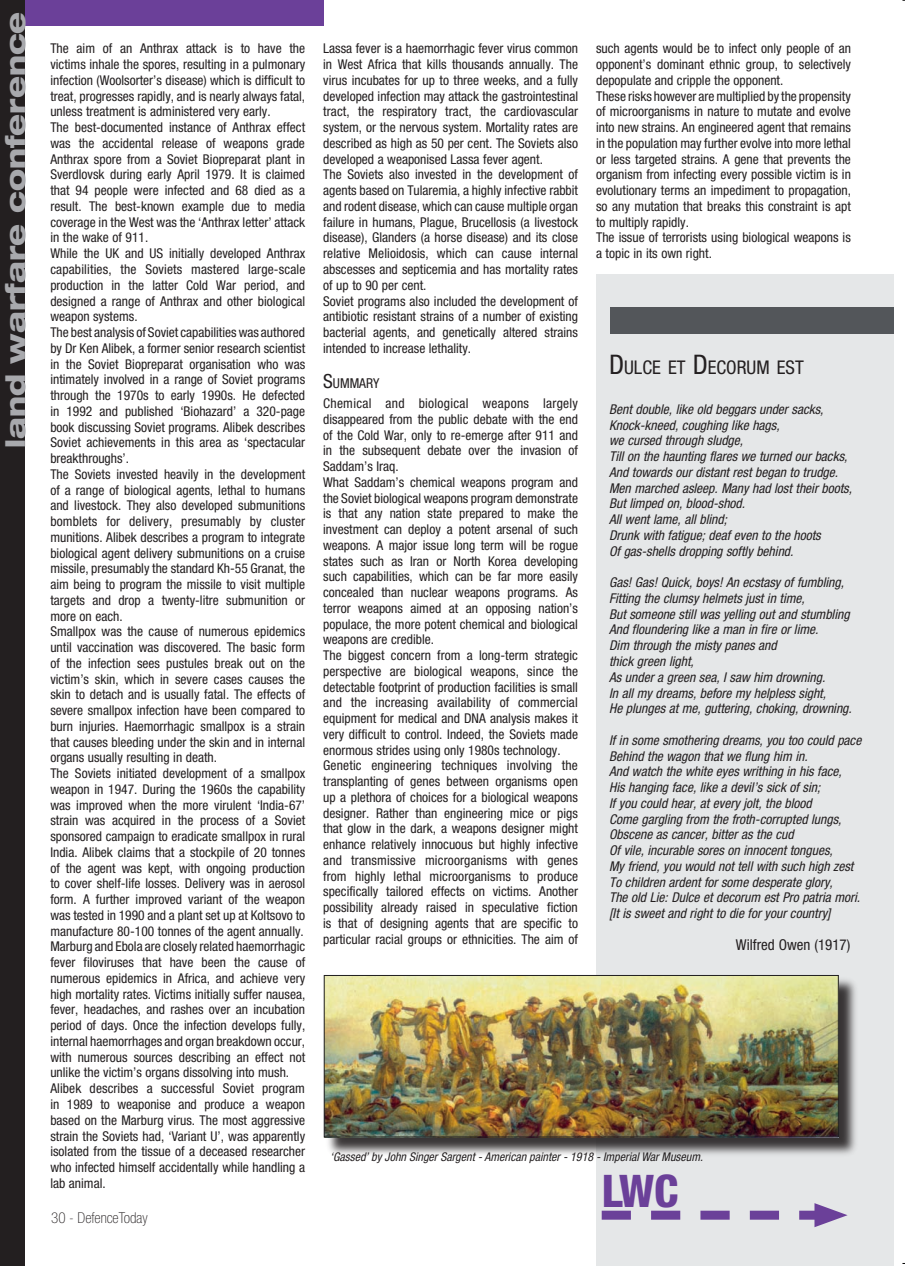
<style>
.page{position:relative;width:905px;height:1266px;background:#fff}
.page>*{position:absolute;margin:0;border:0;box-sizing:border-box;transform-origin:0 0}
.t1{font:800 condensed 45px "Helvetica Neue";color:#6b4099}
.t2{font:800 expanded 27px "Helvetica Neue";color:#a8a9ad}
.t3{font:condensed 18.9px "Helvetica Neue";color:#231f20}
.t4{font:condensed 15px "Helvetica Neue";color:#231f20}
.t5{font:100 condensed 15px "Helvetica Neue";color:#231f20}
.t6{font:condensed 13.65px "Helvetica Neue";color:#231f20}
.t7{font:condensed 13.5px/15.8px "Helvetica Neue";color:#231f20}
.t8{font:italic condensed 13.5px/15.8px "Helvetica Neue";color:#231f20}
.t9{font:italic condensed 12px "Helvetica Neue";color:#231f20}
.s1{font-size:27px}
.s2{font-size:19.5px}
</style>
<div class="page">
<div style="left:596px;top:274px;width:297px;height:992px;background:#e5e7e8"></div>
<div style="left:325px;top:976px;width:534px;height:182px;background:#231f20;opacity:.9"></div>
<img style="left:326px;top:977px;width:510px;height:158px">
<div style="left:324px;top:975px;width:514px;height:162px;border:1px solid #1f1e20"></div>
<div style="left:610px;top:307px;width:283px;height:27px;background:#53565a"></div>
<div style="left:0;top:0;width:324px;height:26px;background:#6b4099"></div>
<div style="left:0;top:0;width:25px;height:1266px;background:#231f20"></div>
<svg style="left:602px;top:1203px;width:245px;height:24px"></svg>
<h2 class="t2" style="left:-2px;top:448px;width:438px;rotate:-90deg">land warfare conference</h2>
<p class="t7" style="left:50px;top:41px;width:256px">The aim of an Anthrax attack is to have the victims inhale the spores, resulting in a pulmonary infection (Woolsorter’s disease) which is difficult to treat, progresses rapidly, and is nearly always fatal, unless treatment is administered very early.<br>The best-documented instance of Anthrax effect was the accidental release of weapons grade Anthrax spore from a Soviet Biopreparat plant in Sverdlovsk during early April 1979. It is claimed that 94 people were infected and 68 died as a result. The best-known example due to media coverage in the West was the ‘Anthrax letter’ attack in the wake of 911.<br>While the UK and US initially developed Anthrax capabilities, the Soviets mastered large-scale production in the latter Cold War period, and designed a range of Anthrax and other biological weapon systems.<br>The best analysis of Soviet capabilities was authored by Dr Ken Alibek, a former senior research scientist in the Soviet Biopreparat organisation who was intimately involved in a range of Soviet programs through the 1970s to early 1990s. He defected in 1992 and published ‘Biohazard’ a 320-page book discussing Soviet programs. Alibek describes Soviet achievements in this area as ‘spectacular breakthroughs’.<br>The Soviets invested heavily in the development of a range of biological agents, lethal to humans and livestock. They also developed submunitions bomblets for delivery, presumably by cluster munitions. Alibek describes a program to integrate biological agent delivery submunitions on a cruise missile, presumably the standard Kh-55 Granat, the aim being to program the missile to visit multiple targets and drop a twenty-litre submunition or more on each.<br>Smallpox was the cause of numerous epidemics until vaccination was discovered. The basic form of the infection sees pustules break out on the victim’s skin, which in severe cases causes the skin to detach and is usually fatal. The effects of severe smallpox infection have been compared to burn injuries. Haemorrhagic smallpox is a strain that causes bleeding under the skin and in internal organs usually resulting in death.<br>The Soviets initiated development of a smallpox weapon in 1947. During the 1960s the capability was improved when the more virulent ‘India-67’ strain was acquired in the process of a Soviet sponsored campaign to eradicate smallpox in rural India. Alibek claims that a stockpile of 20 tonnes of the agent was kept, with ongoing production to cover shelf-life losses. Delivery was in aerosol form. A further improved variant of the weapon was tested in 1990 and a plant set up at Koltsovo to manufacture 80-100 tonnes of the agent annually.<br>Marburg and Ebola are closely related haemorrhagic fever filoviruses that have been the cause of numerous epidemics in Africa, and achieve very high mortality rates. Victims initially suffer nausea, fever, headaches, and rashes over an incubation period of days. Once the infection develops fully, internal haemorrhages and organ breakdown occur, with numerous sources describing an effect not unlike the victim’s organs dissolving into mush.<br>Alibek describes a successful Soviet program in 1989 to weaponise and produce a weapon based on the Marburg virus. The most aggressive strain the Soviets had, ‘Variant U’, was apparently isolated from the tissue of a deceased researcher who infected himself accidentally while handling a lab animal.</p>
<p class="t7" style="left:323px;top:41px;width:256px">Lassa fever is a haemorrhagic fever virus common in West Africa that kills thousands annually. The virus incubates for up to three weeks, and a fully developed infection may attack the gastrointestinal tract, the respiratory tract, the cardiovascular system, or the nervous system. Mortality rates are described as high as 50 per cent. The Soviets also developed a weaponised Lassa fever agent.<br>The Soviets also invested in the development of agents based on Tularemia, a highly infective rabbit and rodent disease, which can cause multiple organ failure in humans, Plague, Brucellosis (a livestock disease), Glanders (a horse disease) and its close relative Melioidosis, which can cause internal abscesses and septicemia and has mortality rates of up to 90 per cent.<br>Soviet programs also included the development of antibiotic resistant strains of a number of existing bacterial agents, and genetically altered strains intended to increase lethality.</p>
<p class="t7" style="left:596px;top:41px;width:256px">such agents would be to infect only people of an opponent’s dominant ethnic group, to selectively depopulate and cripple the opponent.<br>These risks however are multiplied by the propensity of microorganisms in nature to mutate and evolve into new strains. An engineered agent that remains in the population may further evolve into more lethal or less targeted strains. A gene that prevents the organism from infecting every possible victim is in evolutionary terms an impediment to propagation, so any mutation that breaks this constraint is apt to multiply rapidly.<br>The issue of terrorists using biological weapons is a topic in its own right.</p>
<h3 class="t3" style="left:609px;top:356px;width:196px"><span class="s1">D</span>ulce et <span class="s1">D</span>ecorum est</h3>
<p class="t8" style="left:609px;top:401px;width:244px">Bent double, like old beggars under sacks, Knock-kneed, coughing like hags,<br>we cursed through sludge,<br>Till on the haunting flares we turned our backs, And towards our distant rest began to trudge.<br>Men marched asleep. Many had lost their boots, But limped on, blood-shod.<br>All went lame, all blind;<br>Drunk with fatigue; deaf even to the hoots<br>Of gas-shells dropping softly behind.</p>
<p class="t8" style="left:609px;top:574px;width:244px">Gas! Gas! Quick, boys! An ecstasy of fumbling, Fitting the clumsy helmets just in time,<br>But someone still was yelling out and stumbling And floundering like a man in fire or lime.<br>Dim through the misty panes and<br>thick green light,<br>As under a green sea, I saw him drowning.<br>In all my dreams, before my helpless sight,<br>He plunges at me, guttering, choking, drowning.</p>
<p class="t8" style="left:609px;top:732px;width:254px">If in some smothering dreams, you too could pace Behind the wagon that we flung him in.<br>And watch the white eyes writhing in his face,<br>His hanging face, like a devil’s sick of sin;<br>If you could hear, at every jolt, the blood<br>Come gargling from the froth-corrupted lungs, Obscene as cancer, bitter as the cud<br>Of vile, incurable sores on innocent tongues,<br>My friend, you would not tell with such high zest To children ardent for some desperate glory,<br>The old Lie: Dulce et decorum est Pro patria mori. [It is sweet and right to die for your country]</p>
<p class="t4" style="left:736px;top:935px;width:116px">Wilfred Owen (1917)</p>
<p class="t6" style="left:323px;top:375px;width:58px"><span class="s2">S</span>ummary</p>
<p class="t7" style="left:323px;top:395px;width:256px">Chemical and biological weapons largely disappeared from the public debate with the end of the Cold War, only to re-emerge after 911 and in the subsequent debate over the invasion of Saddam’s Iraq.<br>What Saddam’s chemical weapons program and the Soviet biological weapons program demonstrate is that any nation state prepared to make the investment can deploy a potent arsenal of such weapons. A major issue long term will be rogue states such as Iran or North Korea developing such capabilities, which can be far more easily concealed than nuclear weapons programs. As terror weapons aimed at an opposing nation’s populace, the more potent chemical and biological weapons are credible.<br>The biggest concern from a long-term strategic perspective are biological weapons, since the detectable footprint of production facilities is small and the increasing availability of commercial equipment for medical and DNA analysis makes it very difficult to control. Indeed, the Soviets made enormous strides using only 1980s technology.<br>Genetic engineering techniques involving the transplanting of genes between organisms open up a plethora of choices for a biological weapons designer. Rather than engineering mice or pigs that glow in the dark, a weapons designer might enhance relatively innocuous but highly infective and transmissive microorganisms with genes from highly lethal microorganisms to produce specifically tailored effects on victims. Another possibility already raised in speculative fiction is that of designing agents that are specific to particular racial groups or ethnicities. The aim of</p>
<p class="t9" style="left:330px;top:1149px;width:374px">‘Gassed’ by John Singer Sargent - American painter - 1918 - Imperial War Museum.</p>
<h1 class="t1" style="left:602px;top:1163px;width:78px">LWC</h1>
<p class="t5" style="left:51px;top:1209px;width:98px">30 - DefenceToday</p>
</div>
